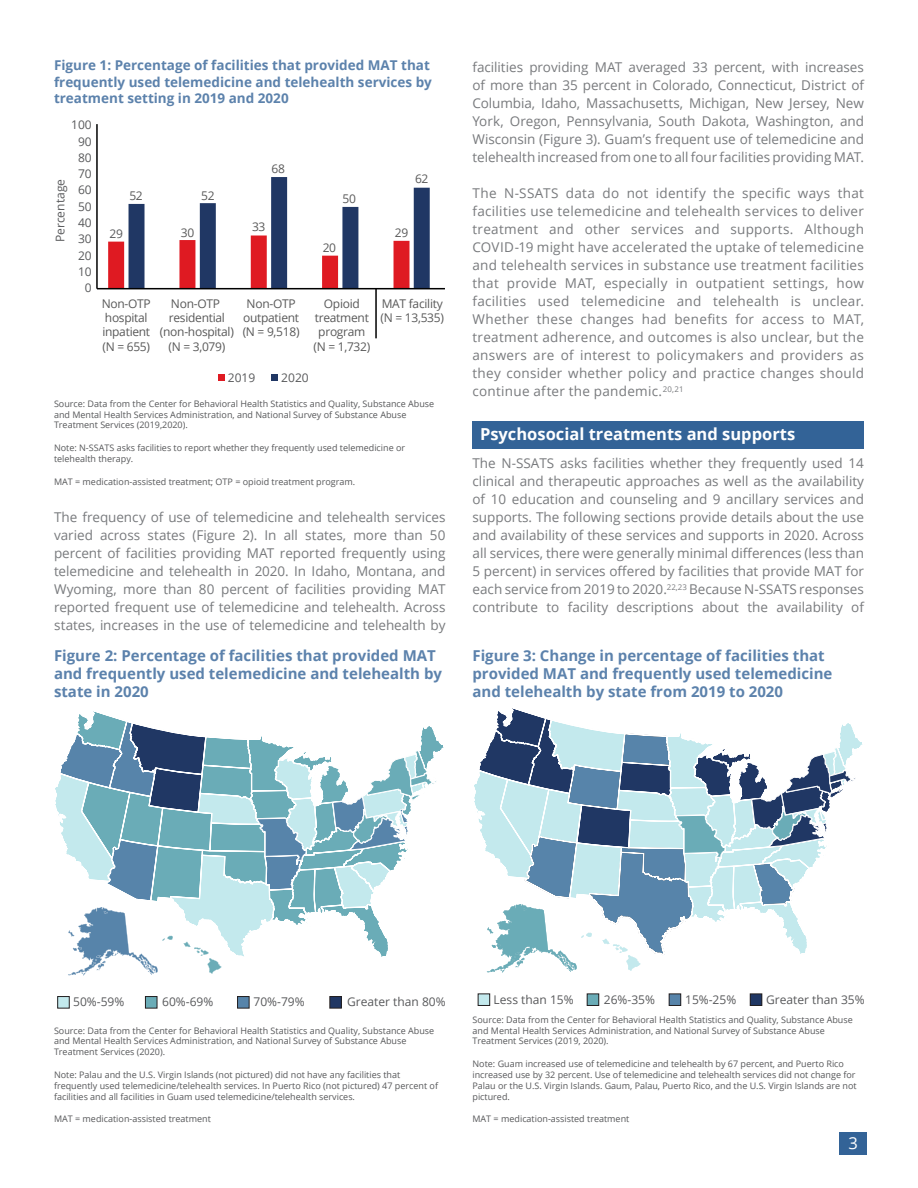
<style>
.page{position:relative;width:918px;height:1188px;background:#fff}
.page>*{position:absolute;margin:0;border:0;box-sizing:border-box;transform-origin:0 0}
.Subhead{font:700 16.5px "Open Sans";color:#fff}
.t1{font:16.5px "Open Sans";color:#fff}
.Figure_Title{font:700 15px/18px "Open Sans";color:#5c82ac}
.Body_Text{font:13.5px/18px "Open Sans";color:#787a7d;text-align:justify}
.Figure_Title-2{font:700 13.5px/16.2px "Open Sans";color:#5c82ac}
.t2{font:12px/14.4px "Open Sans";letter-spacing:-.025em;color:#595959;text-align:center}
.t3{font:12px "Open Sans";color:#58595b}
.Source{font:9px/10.8px "Open Sans";color:#57585a}
.Figure_Source{font:9px/10.8px "Open Sans";color:#57585a}
</style>
<div class="page">
<div style="left:839px;top:1132px;width:28px;height:23px;background:#336397"></div>
<svg style="left:108px;top:177px;width:322px;height:111px"></svg>
<hr style="left:97px;top:288px;width:348px;height:1px;background:#000">
<div style="left:218px;top:374px;width:7px;height:7px;background:#df1a22"></div>
<div style="left:272px;top:374px;width:6px;height:7px;background:#203764"></div>
<hr style="left:375px;top:288px;width:2px;height:50px;background:#000">
<hr style="left:96px;top:124px;width:2px;height:165px;background:#000">
<div style="left:472px;top:421px;width:392px;height:27px;background:#336397"></div>
<svg style="left:474px;top:708px;width:389px;height:265px"></svg>
<div style="left:478px;top:994px;width:12px;height:11px;background:#c3e9ed"></div>
<div style="left:478px;top:994px;width:12px;height:12px;border:1px solid #231f20"></div>
<div style="left:587px;top:994px;width:12px;height:11px;background:#6aacb7"></div>
<div style="left:587px;top:994px;width:12px;height:12px;border:1px solid #231f20"></div>
<div style="left:669px;top:994px;width:12px;height:11px;background:#5784aa"></div>
<div style="left:669px;top:994px;width:12px;height:12px;border:1px solid #231f20"></div>
<div style="left:750px;top:994px;width:12px;height:11px;background:#203764"></div>
<div style="left:750px;top:994px;width:12px;height:12px;border:1px solid #231f20"></div>
<div style="left:58px;top:997px;width:11px;height:11px;background:#c3e9ed"></div>
<div style="left:57px;top:996px;width:13px;height:12px;border:1px solid #231f20"></div>
<div style="left:145px;top:997px;width:12px;height:11px;background:#6aacb7"></div>
<div style="left:145px;top:996px;width:12px;height:12px;border:1px solid #231f20"></div>
<div style="left:238px;top:997px;width:11px;height:11px;background:#5784aa"></div>
<div style="left:237px;top:996px;width:12px;height:12px;border:1px solid #231f20"></div>
<div style="left:330px;top:997px;width:11px;height:11px;background:#203764"></div>
<div style="left:330px;top:996px;width:12px;height:12px;border:1px solid #231f20"></div>
<svg style="left:55px;top:711px;width:389px;height:265px"></svg>
<p class="Figure_Title-2" style="left:54px;top:57px;width:379px">Figure 1: Percentage of facilities that provided MAT that frequently used telemedicine and telehealth services by treatment setting in 2019 and 2020</p>
<p class="t3" style="left:71px;top:117px;width:22px">100</p>
<p class="t3" style="left:52px;top:242px;width:65px;rotate:-90deg">Percentage</p>
<p class="t3" style="left:78px;top:133px;width:15px">90</p>
<p class="t3" style="left:78px;top:149px;width:15px">80</p>
<p class="t3" style="left:78px;top:166px;width:15px">70</p>
<p class="t3" style="left:78px;top:182px;width:15px">60</p>
<p class="t3" style="left:78px;top:198px;width:15px">50</p>
<p class="t3" style="left:78px;top:214px;width:15px">40</p>
<p class="t3" style="left:78px;top:231px;width:15px">30</p>
<p class="t3" style="left:78px;top:247px;width:15px">20</p>
<p class="t3" style="left:78px;top:263px;width:15px">10</p>
<p class="t3" style="left:85px;top:279px;width:8px">0</p>
<p class="t2" style="left:129px;top:188px;width:15px">52</p>
<p class="t3" style="left:109px;top:225px;width:15px">29</p>
<p class="t2" style="left:201px;top:188px;width:15px">52</p>
<p class="t2" style="left:181px;top:225px;width:15px">30</p>
<p class="t2" style="left:272px;top:161px;width:15px">68</p>
<p class="t2" style="left:252px;top:219px;width:15px">33</p>
<p class="t2" style="left:343px;top:191px;width:15px">50</p>
<p class="t2" style="left:323px;top:240px;width:15px">20</p>
<p class="t2" style="left:415px;top:171px;width:15px">62</p>
<p class="t2" style="left:395px;top:225px;width:15px">29</p>
<p class="t2" style="left:102px;top:296px;width:51px;text-align:left">Non-OTP hospital inpatient (N = 655)</p>
<p class="t2" style="left:160px;top:296px;width:76px">Non-OTP residential (non-hospital) (N = 3,079)</p>
<p class="t2" style="left:243px;top:296px;width:58px">Non-OTP outpatient (N = 9,518)</p>
<p class="t2" style="left:313px;top:296px;width:58px">Opioid treatment program (N = 1,732)</p>
<p class="t2" style="left:381px;top:296px;width:65px;text-align:left">MAT facility (N = 13,535)</p>
<p class="t3" style="left:228px;top:370px;width:29px">2019</p>
<p class="t3" style="left:281px;top:370px;width:29px">2020</p>
<p class="Figure_Source" style="left:54px;top:398px;width:382px">Source: Data from the Center for Behavioral Health Statistics and Quality, Substance Abuse and Mental Health Services Administration, and National Survey of Substance Abuse<br>Treatment Services (2019,2020).</p>
<p class="Figure_Source" style="left:54px;top:442px;width:353px">Note: N-SSATS asks facilities to report whether they frequently used telemedicine or telehealth therapy.</p>
<p class="Figure_Source" style="left:54px;top:476px;width:303px">MAT = medication-assisted treatment; OTP = opioid treatment program.</p>
<p class="Body_Text" style="left:54px;top:508px;width:393px">The frequency of use of telemedicine and telehealth services varied across states (Figure 2). In all states, more than 50 percent of facilities providing MAT reported frequently using telemedicine and telehealth in 2020. In Idaho, Montana, and Wyoming, more than 80 percent of facilities providing MAT reported frequent use of telemedicine and telehealth. Across states, increases in the use of telemedicine and telehealth by</p>
<p class="Figure_Title" style="left:54px;top:646px;width:390px">Figure 2: Percentage of facilities that provided MAT and frequently used telemedicine and telehealth by state in 2020</p>
<p class="Body_Text" style="left:472px;top:58px;width:393px">facilities providing MAT averaged 33 percent, with increases of more than 35 percent in Colorado, Connecticut, District of Columbia, Idaho, Massachusetts, Michigan, New Jersey, New York, Oregon, Pennsylvania, South Dakota, Washington, and Wisconsin (Figure 3). Guam’s frequent use of telemedicine and telehealth increased from one to all four facilities providing MAT.</p>
<p class="Body_Text" style="left:472px;top:184px;width:393px">The N-SSATS data do not identify the specific ways that facilities use telemedicine and telehealth services to deliver treatment and other services and supports. Although COVID-19 might have accelerated the uptake of telemedicine and telehealth services in substance use treatment facilities that provide MAT, especially in outpatient settings, how facilities used telemedicine and telehealth is unclear.<br>Whether these changes had benefits for access to MAT, treatment adherence, and outcomes is also unclear, but the answers are of interest to policymakers and providers as they consider whether policy and practice changes should continue after the pandemic.<sup>20,21</sup></p>
<p class="Subhead" style="left:480px;top:422px;width:317px">Psychosocial treatments and supports</p>
<p class="Body_Text" style="left:472px;top:454px;width:393px">The N-SSATS asks facilities whether they frequently used 14 clinical and therapeutic approaches as well as the availability of 10 education and counseling and 9 ancillary services and supports. The following sections provide details about the use and availability of these services and supports in 2020. Across all services, there were generally minimal differences (less than 5 percent) in services offered by facilities that provide MAT for each service from 2019 to 2020.<sup>22,23</sup> Because N-SSATS responses contribute to facility descriptions about the availability of</p>
<p class="Figure_Title" style="left:472px;top:646px;width:361px">Figure 3: Change in percentage of facilities that provided MAT and frequently used telemedicine and telehealth by state from 2019 to 2020</p>
<p class="t3" style="left:73px;top:994px;width:53px">50%-59%</p>
<p class="t3" style="left:162px;top:994px;width:53px">60%-69%</p>
<p class="t3" style="left:254px;top:994px;width:53px">70%-79%</p>
<p class="t3" style="left:347px;top:994px;width:100px">Greater than 80%</p>
<p class="t3" style="left:494px;top:991px;width:82px">Less than 15%</p>
<p class="t3" style="left:604px;top:991px;width:53px">26%-35%</p>
<p class="t3" style="left:685px;top:991px;width:53px">15%-25%</p>
<p class="t3" style="left:766px;top:991px;width:100px">Greater than 35%</p>
<p class="Source" style="left:54px;top:1025px;width:382px">Source: Data from the Center for Behavioral Health Statistics and Quality, Substance Abuse and Mental Health Services Administration, and National Survey of Substance Abuse<br>Treatment Services (2020).</p>
<p class="Source" style="left:54px;top:1069px;width:386px">Note: Palau and the U.S. Virgin Islands (not pictured) did not have any facilities that frequently used telemedicine/telehealth services. In Puerto Rico (not pictured) 47 percent of facilities and all facilities in Guam used telemedicine/telehealth services.</p>
<p class="Source" style="left:54px;top:1113px;width:158px">MAT = medication-assisted treatment</p>
<p class="Source" style="left:472px;top:1014px;width:382px">Source: Data from the Center for Behavioral Health Statistics and Quality, Substance Abuse and Mental Health Services Administration, and National Survey of Substance Abuse<br>Treatment Services (2019, 2020).</p>
<p class="Source" style="left:472px;top:1058px;width:386px">Note: Guam increased use of telemedicine and telehealth by 67 percent, and Puerto Rico increased use by 32 percent. Use of telemedicine and telehealth services did not change for Palau or the U.S. Virgin Islands. Gaum, Palau, Puerto Rico, and the U.S. Virgin Islands are not pictured.</p>
<p class="Source" style="left:472px;top:1113px;width:158px">MAT = medication-assisted treatment</p>
<p class="t1" style="left:848px;top:1132px;width:11px">3</p>
</div>
